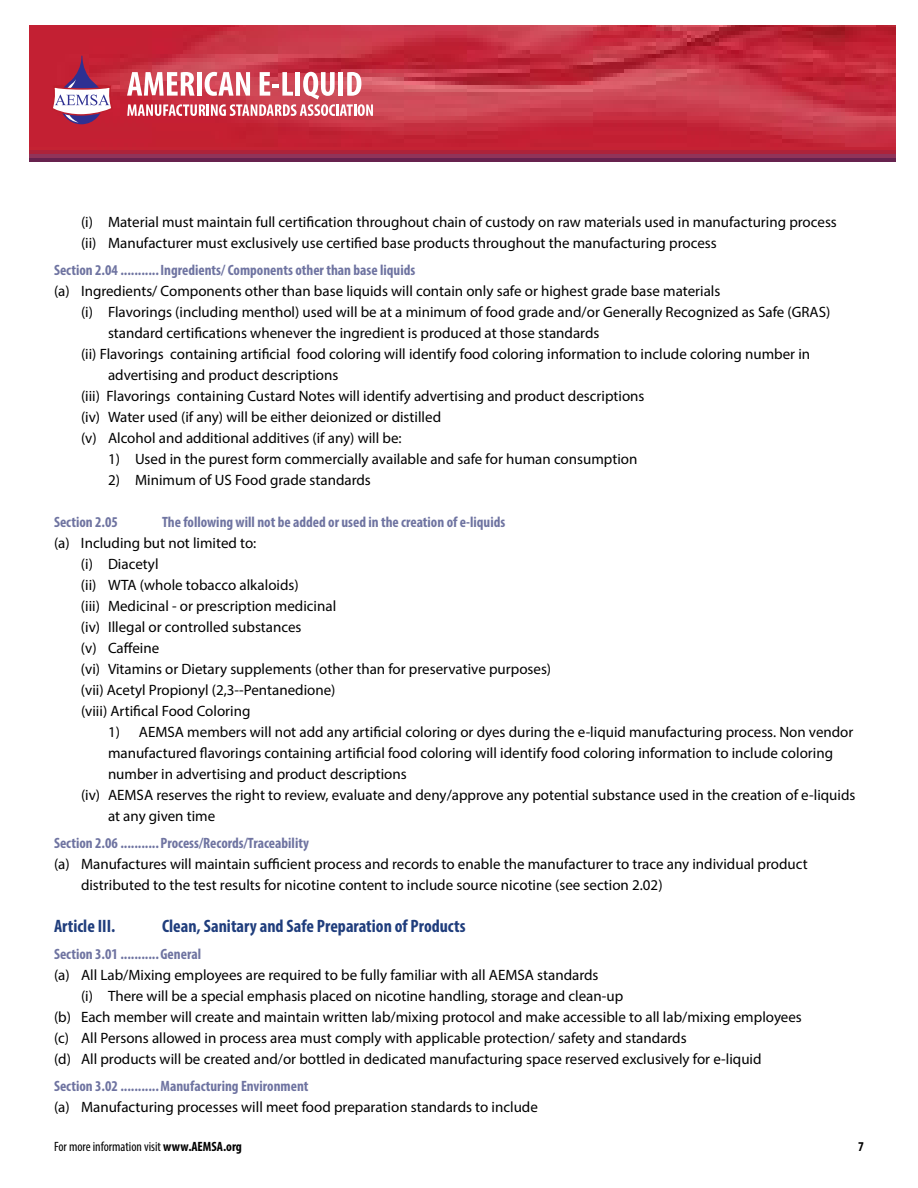
<style>
.page{position:relative;width:918px;height:1188px;background:#fff}
.page>*{position:absolute;margin:0;border:0;box-sizing:border-box;transform-origin:0 0}
.t1{font:700 condensed 18px "Myriad Pro";color:#1f3d7c}
.t2{font:15px/21px "Myriad Pro";color:#000}
.t3{font:700 condensed 15px "Myriad Pro";color:#6f74a1}
.t4{font:condensed 13.5px "Myriad Pro";color:#000}
.t5{font:700 condensed 13.5px "Myriad Pro";color:#000}
.s1{font-weight:700}
</style>
<div class="page">
<img style="left:29px;top:25px;width:866px;height:137px">
<svg style="left:51px;top:55px;width:62px;height:69px"></svg>
<svg style="left:127px;top:72px;width:246px;height:44px"></svg>
<p class="t2" style="left:81px;top:211px;width:757px">(i) Material must maintain full certification throughout chain of custody on raw materials used in manufacturing process (ii) Manufacturer must exclusively use certified base products throughout the manufacturing process</p>
<p class="t3" style="left:54px;top:261px;width:363px">Section 2.04 ...........Ingredients/ Components other than base liquids</p>
<p class="t2" style="left:54px;top:280px;width:668px">(a) Ingredients/ Components other than base liquids will contain only safe or highest grade base materials</p>
<p class="t2" style="left:81px;top:301px;width:751px">(i) Flavorings (including menthol) used will be at a minimum of food grade and/or Generally Recognized as Safe (GRAS)</p>
<p class="t2" style="left:108px;top:322px;width:493px">standard certifications whenever the ingredient is produced at those standards</p>
<p class="t2" style="left:81px;top:343px;width:731px">(ii) Flavorings containing artificial food coloring will identify food coloring information to include coloring number in</p>
<p class="t2" style="left:108px;top:364px;width:232px">advertising and product descriptions</p>
<p class="t2" style="left:81px;top:385px;width:565px">(iii) Flavorings containing Custard Notes will identify advertising and product descriptions</p>
<p class="t2" style="left:81px;top:406px;width:362px">(iv) Water used (if any) will be either deionized or distilled</p>
<p class="t2" style="left:81px;top:427px;width:322px">(v) Alcohol and additional additives (if any) will be:</p>
<p class="t2" style="left:108px;top:448px;width:531px">1) Used in the purest form commercially available and safe for human consumption</p>
<p class="t2" style="left:108px;top:469px;width:264px">2) Minimum of US Food grade standards</p>
<p class="t3" style="left:54px;top:513px;width:65px">Section 2.05</p>
<p class="t3" style="left:162px;top:513px;width:345px">The following will not be added or used in the creation of e-liquids</p>
<p class="t2" style="left:81px;top:532px;width:472px;text-indent:-27px">(a) Including but not limited to:<br>(i) Diacetyl<br>(ii) WTA (whole tobacco alkaloids)<br>(iii) Medicinal - or prescription medicinal<br>(iv) Illegal or controlled substances<br>(v) Caffeine<br>(vi) Vitamins or Dietary supplements (other than for preservative purposes) (vii) Acetyl Propionyl (2,3-‐Pentanedione)<br>(viii) Artifical Food Coloring</p>
<p class="t2" style="left:108px;top:721px;width:747px">1) AEMSA members will not add any artificial coloring or dyes during the e-liquid manufacturing process. Non vendor</p>
<p class="t2" style="left:108px;top:742px;width:727px">manufactured flavorings containing artificial food coloring will identify food coloring information to include coloring</p>
<p class="t2" style="left:108px;top:763px;width:300px">number in advertising and product descriptions</p>
<p class="t2" style="left:81px;top:784px;width:776px">(iv) AEMSA reserves the right to review, evaluate and deny/approve any potential substance used in the creation of e-liquids</p>
<p class="t2" style="left:108px;top:805px;width:109px">at any given time</p>
<p class="t3" style="left:54px;top:834px;width:256px">Section 2.06 ...........Process/Records/Traceability</p>
<p class="t2" style="left:81px;top:853px;width:728px;text-indent:-27px">(a) Manufactures will maintain sufficient process and records to enable the manufacturer to trace any individual product distributed to the test results for nicotine content to include source nicotine (see section 2.02)</p>
<p class="t1" style="left:54px;top:915px;width:63px">Article III.</p>
<p class="t1" style="left:162px;top:915px;width:305px">Clean, Sanitary and Safe Preparation of Products</p>
<p class="t3" style="left:54px;top:945px;width:149px">Section 3.01 ...........General</p>
<p class="t2" style="left:54px;top:964px;width:546px">(a) All Lab/Mixing employees are required to be fully familiar with all AEMSA standards</p>
<p class="t2" style="left:81px;top:985px;width:544px">(i) There will be a special emphasis placed on nicotine handling, storage and clean-up</p>
<p class="t2" style="left:54px;top:1006px;width:749px">(b) Each member will create and maintain written lab/mixing protocol and make accessible to all lab/mixing employees</p>
<p class="t2" style="left:54px;top:1027px;width:634px">(c) All Persons allowed in process area must comply with applicable protection/ safety and standards</p>
<p class="t2" style="left:54px;top:1048px;width:709px">(d) All products will be created and/or bottled in dedicated manufacturing space reserved exclusively for e-liquid</p>
<p class="t3" style="left:54px;top:1077px;width:256px">Section 3.02 ...........Manufacturing Environment</p>
<p class="t2" style="left:54px;top:1096px;width:485px">(a) Manufacturing processes will meet food preparation standards to include</p>
<p class="t4" style="left:54px;top:1139px;width:189px">For more information visit <span class="s1">www.AEMSA.org</span></p>
<p class="t5" style="left:858px;top:1138px;width:7px">7</p>
</div>
